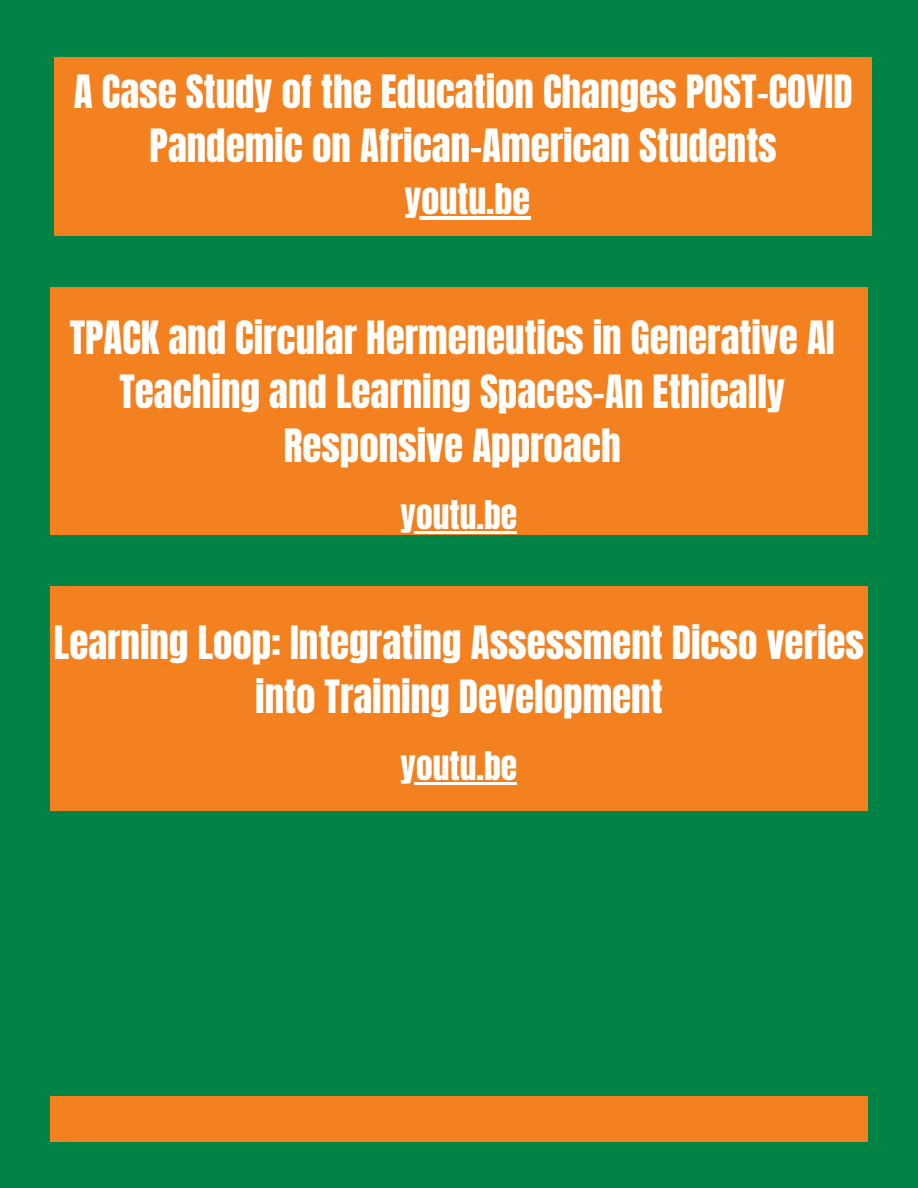
<style>
.page{position:relative;width:918px;height:1188px;background:#008344}
.page>*{position:absolute;margin:0;border:0;box-sizing:border-box;transform-origin:0 0}
.t1{font:39px/54px "Anton";color:#fff;text-align:center}
.t2{font:36px "Anton";color:#fff}
.t3{font:33.6px "Anton";color:#fff}
</style>
<div class="page">
<div style="left:50px;top:288px;width:818px;height:247px;background:#f4811f"></div>
<div style="left:50px;top:587px;width:818px;height:224px;background:#f4811f"></div>
<hr style="left:401px;top:783px;width:116px;height:2px;background:#fff">
<div style="left:50px;top:1096px;width:818px;height:46px;background:#f4811f"></div>
<hr style="left:401px;top:532px;width:116px;height:2px;background:#fff">
<div style="left:55px;top:57px;width:817px;height:179px;background:#f4811f"></div>
<hr style="left:405px;top:216px;width:125px;height:3px;background:#fff">
<h1 class="t1" style="left:74px;top:65px;width:780px">A Case Study of the Education Changes POST-COVID<br>Pandemic on African-American Students</h1>
<p class="t2" style="left:405px;top:173px;width:127px">youtu.be</p>
<h1 class="t1" style="left:70px;top:312px;width:767px">TPACK and Circular Hermeneutics in Generative AI<br>Teaching and Learning Spaces-An Ethically<br>Responsive Approach</h1>
<p class="t3" style="left:401px;top:491px;width:118px">youtu.be</p>
<h1 class="t1" style="left:54px;top:617px;width:812px">Learning Loop: Integrating Assessment Dicso veries into Training Development</h1>
<h1 class="t3" style="left:401px;top:742px;width:118px">youtu.be</h1>
</div>
